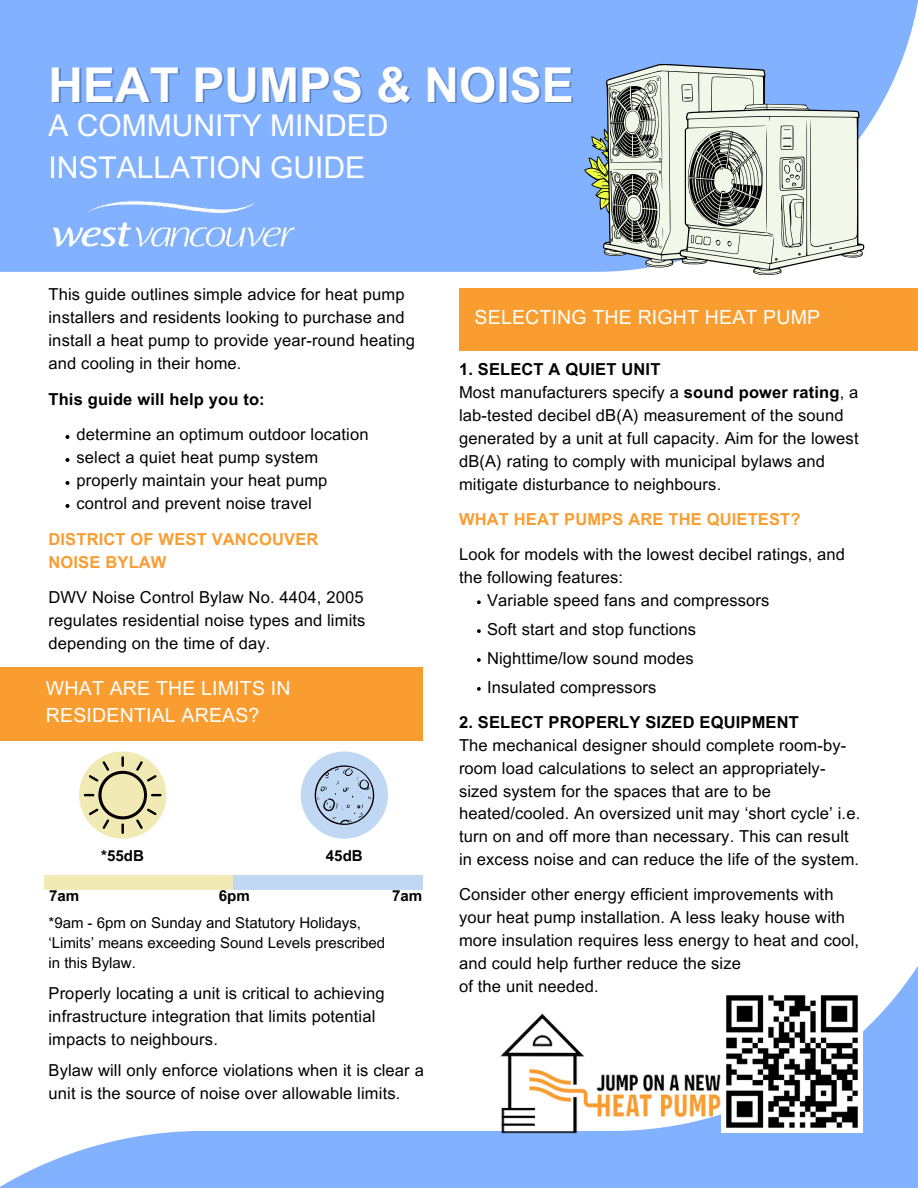
<style>
.page{position:relative;width:918px;height:1188px;background:#fff}
.page>*{position:absolute;margin:0;border:0;box-sizing:border-box;transform-origin:0 0}
.t1{font:700 48px "Arial MT Pro";color:#fff}
.t2{font:30px/41.7px "Arial MT Pro";color:#fff}
.t3{font:19.5px/27px "Arial MT Pro";letter-spacing:.01em;color:#fff}
.t4{font:16.5px/22.8px "Arial MT Pro";letter-spacing:.01em;color:#000}
.t5{font:700 16.5px "Arial MT Pro";letter-spacing:.01em;color:#000}
.t6{font:700 16.5px/23px "Arial MT Pro";letter-spacing:.01em;color:#f99d31}
.t7{font:700 15.15px "Arial MT Pro";color:#000}
.t8{font:15px/20.2px "Arial MT Pro";color:#000}
.s1{font-weight:700}
</style>
<div class="page">
<svg style="left:0;top:792px;width:918px;height:396px"></svg>
<img style="left:483px;top:1012px;width:238px;height:121px">
<svg style="left:66px;top:435px;width:4px;height:4px"></svg>
<svg style="left:66px;top:458px;width:4px;height:4px"></svg>
<svg style="left:66px;top:481px;width:4px;height:4px"></svg>
<svg style="left:66px;top:504px;width:4px;height:4px"></svg>
<svg style="left:301px;top:751px;width:87px;height:88px"></svg>
<svg style="left:79px;top:751px;width:87px;height:88px"></svg>
<div style="left:44px;top:875px;width:189px;height:15px;background:#f2eab4"></div>
<div style="left:234px;top:875px;width:189px;height:15px;background:#c0d8f4"></div>
<div style="left:0;top:668px;width:423px;height:73px;background:#f99d31"></div>
<div style="left:459px;top:288px;width:459px;height:62px;background:#f99d31"></div>
<div style="left:0;top:0;width:918px;height:272px;background:#82b1ff"></div>
<svg style="left:584px;top:63px;width:280px;height:212px;background:#b3c0c4"></svg>
<img style="left:49px;top:197px;width:250px;height:57px">
<svg style="left:477px;top:600px;width:4px;height:4px"></svg>
<svg style="left:477px;top:629px;width:4px;height:4px"></svg>
<svg style="left:477px;top:658px;width:4px;height:4px"></svg>
<svg style="left:477px;top:687px;width:4px;height:4px"></svg>
<img style="left:721px;top:991px;width:142px;height:142px">
<p class="t1" style="left:49px;top:68px;width:527px">HEAT PUMPS &amp; NOISE</p>
<p class="t2" style="left:49px;top:109px;width:341px">A COMMUNITY MINDED<br>INSTALLATION GUIDE</p>
<h1 class="t4" style="left:49px;top:285px;width:368px">This guide outlines simple advice for heat pump installers and residents looking to purchase and install a heat pump to provide year-round heating and cooling in their home.</h1>
<h2 class="t5" style="left:49px;top:393px;width:218px">This guide will help you to:</h2>
<p class="t4" style="left:77px;top:425px;width:294px">determine an optimum outdoor location</p>
<p class="t4" style="left:77px;top:448px;width:243px">select a quiet heat pump system</p>
<p class="t4" style="left:77px;top:471px;width:252px">properly maintain your heat pump</p>
<h5 class="t4" style="left:77px;top:494px;width:237px">control and prevent noise travel</h5>
<p class="t6" style="left:49px;top:530px;width:271px">DISTRICT OF WEST VANCOUVER<br>NOISE BYLAW</p>
<p class="t4" style="left:49px;top:588px;width:319px;text-align:justify">DWV Noise Control Bylaw No. 4404, 2005 regulates residential noise types and limits depending on the time of day.</p>
<p class="t3" style="left:46px;top:678px;width:246px">WHAT ARE THE LIMITS IN<br>RESIDENTIAL AREAS?</p>
<p class="t7" style="left:101px;top:850px;width:44px">*55dB</p>
<h3 class="t7" style="left:326px;top:850px;width:38px">45dB</h3>
<p class="t7" style="left:49px;top:890px;width:32px">7am</p>
<p class="t7" style="left:219px;top:890px;width:33px">6pm</p>
<h4 class="t7" style="left:392px;top:890px;width:32px">7am</h4>
<p class="t8" style="left:49px;top:914px;width:314px">*9am - 6pm on Sunday and Statutory Holidays,</p>
<p class="t8" style="left:49px;top:935px;width:338px">‘Limits’ means exceeding Sound Levels prescribed in this Bylaw.</p>
<p class="t4" style="left:49px;top:984px;width:338px">Properly locating a unit is critical to achieving infrastructure integration that limits potential impacts to neighbours.</p>
<p class="t4" style="left:49px;top:1061px;width:377px">Bylaw will only enforce violations when it is clear a unit is the source of noise over allowable limits.</p>
<h4 class="t3" style="left:475px;top:306px;width:347px">SELECTING THE RIGHT HEAT PUMP</h4>
<p class="t5" style="left:459px;top:363px;width:203px">1. SELECT A QUIET UNIT</p>
<p class="t4" style="left:459px;top:383px;width:401px">Most manufacturers specify a <span class="s1">sound power rating</span>, a lab-tested decibel dB(A) measurement of the sound generated by a unit at full capacity. Aim for the lowest dB(A) rating to comply with municipal bylaws and mitigate disturbance to neighbours.</p>
<p class="t6" style="left:459px;top:510px;width:343px">WHAT HEAT PUMPS ARE THE QUIETEST?</p>
<p class="t4" style="left:459px;top:545px;width:388px">Look for models with the lowest decibel ratings, and the following features:</p>
<p class="t4" style="left:487px;top:591px;width:284px">Variable speed fans and compressors</p>
<p class="t4" style="left:487px;top:620px;width:211px">Soft start and stop functions</p>
<h5 class="t4" style="left:487px;top:649px;width:208px">Nighttime/low sound modes</h5>
<h5 class="t4" style="left:487px;top:678px;width:171px">Insulated compressors</h5>
<h5 class="t5" style="left:459px;top:716px;width:341px">2. SELECT PROPERLY SIZED EQUIPMENT</h5>
<p class="t4" style="left:459px;top:736px;width:403px">The mechanical designer should complete room-by&shy;room load calculations to select an appropriately&shy;sized system for the spaces that are to be heated/cooled. An oversized unit may ‘short cycle’ i.e. turn on and off more than necessary. This can result in excess noise and can reduce the life of the system.</p>
<h5 class="t4" style="left:459px;top:885px;width:402px">Consider other energy efficient improvements with your heat pump installation. A less leaky house with more insulation requires less energy to heat and cool, and could help further reduce the size</h5>
<h5 class="t4" style="left:459px;top:977px;width:141px">of the unit needed.</h5>
</div>
